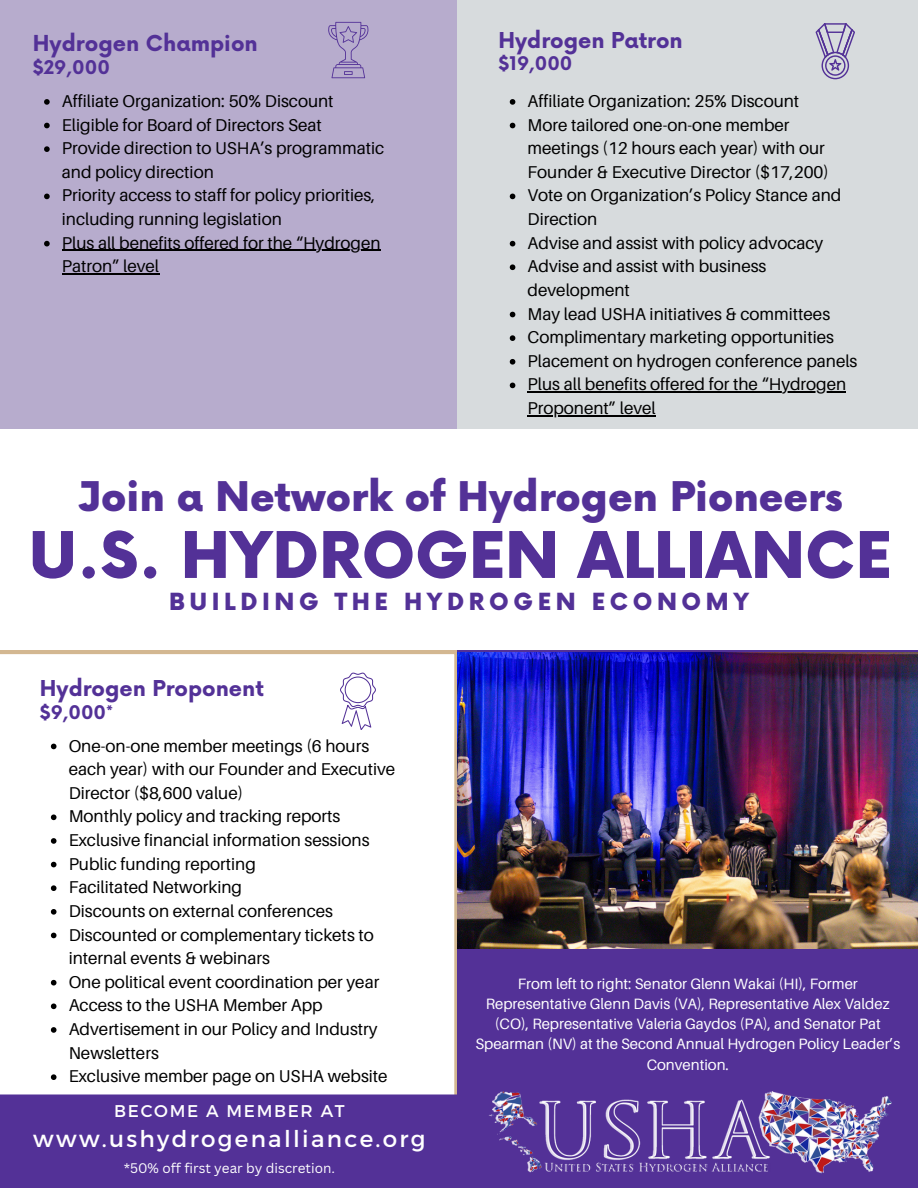
<style>
.page{position:relative;width:918px;height:1188px;background:#fff}
.page>*{position:absolute;margin:0;border:0;box-sizing:border-box;transform-origin:0 0}
.t1{font:900 62.55px "Now";color:#533197}
.t2{font:900 39.9px "Now";color:#533197}
.t3{font:900 22.95px "Now";letter-spacing:.2em;color:#533197}
.t4{font:22.95px "Montserrat";letter-spacing:.1em;color:#fff}
.t5{font:700 21.45px "Now";color:#533197}
.t6{font:700 21.3px "Now";color:#533197}
.t7{font:700 18.45px "Now";color:#533197}
.t8{font:700 18.3px "Now";color:#533197}
.t9{font:17.1px/23.7px "Aileron";color:#000}
.t10{font:16.95px "Montserrat";letter-spacing:.1em;color:#fff}
.t11{font:15px/20.2px "Aileron";color:#fff;text-align:center}
.t12{font:13.5px "Canva Sans";color:#fff}
</style>
<div class="page">
<svg style="left:0;top:651px;width:458px;height:443px"></svg>
<div style="left:458px;top:651px;width:460px;height:460px;background:#533197"></div>
<div style="left:0;top:1094px;width:918px;height:94px;background:#533197"></div>
<img style="left:489px;top:1091px;width:402px;height:83px">
<div style="left:0;top:0;width:459px;height:429px;background:#b7accd"></div>
<div style="left:458px;top:0;width:460px;height:429px;background:#d7dbdd"></div>
<svg style="left:328px;top:22px;width:41px;height:56px"></svg>
<svg style="left:816px;top:23px;width:39px;height:56px"></svg>
<svg style="left:340px;top:673px;width:36px;height:57px"></svg>
<img style="left:458px;top:653px;width:460px;height:296px">
<svg style="left:44px;top:99px;width:6px;height:6px"></svg>
<svg style="left:44px;top:123px;width:6px;height:5px"></svg>
<svg style="left:44px;top:146px;width:6px;height:6px"></svg>
<svg style="left:44px;top:194px;width:6px;height:5px"></svg>
<svg style="left:44px;top:241px;width:6px;height:5px"></svg>
<hr style="left:62px;top:250px;width:319px;height:1px;background:#000">
<hr style="left:62px;top:273px;width:97px;height:2px;background:#000">
<svg style="left:510px;top:99px;width:5px;height:6px"></svg>
<svg style="left:510px;top:123px;width:5px;height:5px"></svg>
<svg style="left:510px;top:194px;width:5px;height:5px"></svg>
<svg style="left:510px;top:241px;width:5px;height:5px"></svg>
<svg style="left:510px;top:264px;width:5px;height:6px"></svg>
<svg style="left:510px;top:312px;width:5px;height:5px"></svg>
<svg style="left:510px;top:335px;width:5px;height:6px"></svg>
<svg style="left:510px;top:359px;width:5px;height:6px"></svg>
<svg style="left:510px;top:383px;width:5px;height:5px"></svg>
<hr style="left:528px;top:392px;width:318px;height:1px;background:#000">
<hr style="left:528px;top:415px;width:128px;height:1px;background:#000">
<svg style="left:51px;top:744px;width:6px;height:5px"></svg>
<svg style="left:51px;top:815px;width:6px;height:5px"></svg>
<svg style="left:51px;top:838px;width:6px;height:6px"></svg>
<svg style="left:51px;top:862px;width:6px;height:5px"></svg>
<svg style="left:51px;top:885px;width:6px;height:6px"></svg>
<svg style="left:51px;top:909px;width:6px;height:6px"></svg>
<svg style="left:51px;top:933px;width:6px;height:5px"></svg>
<svg style="left:51px;top:980px;width:6px;height:6px"></svg>
<svg style="left:51px;top:1004px;width:6px;height:5px"></svg>
<svg style="left:51px;top:1027px;width:6px;height:6px"></svg>
<svg style="left:51px;top:1074px;width:6px;height:6px"></svg>
<h4 class="t5" style="left:33px;top:32px;width:227px">Hydrogen Champion</h4>
<h4 class="t7" style="left:33px;top:57px;width:79px">$29,000</h4>
<p class="t9" style="left:62px;top:89px;width:273px">Affiliate Organization: 50% Discount</p>
<h4 class="t9" style="left:62px;top:112px;width:262px">Eligible for Board of Directors Seat</h4>
<p class="t9" style="left:62px;top:136px;width:324px">Provide direction to USHA’s programmatic and policy direction</p>
<p class="t9" style="left:62px;top:183px;width:315px">Priority access to staff for policy priorities, including running legislation</p>
<p class="t9" style="left:62px;top:231px;width:320px">Plus all benefits offered for the “Hydrogen<br>Patron” level</p>
<p class="t6" style="left:499px;top:29px;width:186px">Hydrogen Patron</p>
<p class="t8" style="left:499px;top:54px;width:76px">$19,000</p>
<p class="t9" style="left:528px;top:89px;width:273px">Affiliate Organization: 25% Discount</p>
<p class="t9" style="left:528px;top:112px;width:303px">More tailored one-on-one member meetings (12 hours each year) with our<br>Founder &amp; Executive Director ($17,200)</p>
<p class="t9" style="left:528px;top:183px;width:315px">Vote on Organization’s Policy Stance and<br>Direction</p>
<p class="t9" style="left:528px;top:231px;width:297px">Advise and assist with policy advocacy</p>
<p class="t9" style="left:528px;top:254px;width:240px">Advise and assist with business development</p>
<p class="t9" style="left:528px;top:301px;width:304px">May lead USHA initiatives &amp; committees</p>
<h2 class="t9" style="left:528px;top:325px;width:308px">Complimentary marketing opportunities</h2>
<h1 class="t9" style="left:528px;top:349px;width:331px">Placement on hydrogen conference panels</h1>
<h3 class="t9" style="left:528px;top:372px;width:320px">Plus all benefits offered for the “Hydrogen</h3>
<h4 class="t9" style="left:528px;top:396px;width:130px">Proponent” level</h4>
<p class="t2" style="left:78px;top:475px;width:767px">Join a Network of Hydrogen Pioneers</p>
<p class="t1" style="left:29px;top:522px;width:864px">U.S. HYDROGEN ALLIANCE</p>
<p class="t3" style="left:169px;top:589px;width:581px">BUILDING THE HYDROGEN ECONOMY</p>
<p class="t6" style="left:40px;top:677px;width:226px">Hydrogen Proponent</p>
<p class="t8" style="left:40px;top:702px;width:75px">$9,000*</p>
<p class="t9" style="left:69px;top:733px;width:328px">One-on-one member meetings (6 hours each year) with our Founder and Executive<br>Director ($8,600 value)</p>
<p class="t9" style="left:69px;top:804px;width:273px">Monthly policy and tracking reports</p>
<p class="t9" style="left:69px;top:828px;width:302px">Exclusive financial information sessions</p>
<p class="t9" style="left:69px;top:851px;width:189px">Public funding reporting</p>
<p class="t9" style="left:69px;top:875px;width:175px">Facilitated Networking</p>
<p class="t9" style="left:69px;top:899px;width:266px">Discounts on external conferences</p>
<p class="t9" style="left:69px;top:922px;width:307px">Discounted or complementary tickets to internal events &amp; webinars</p>
<p class="t9" style="left:69px;top:970px;width:312px">One political event coordination per year</p>
<p class="t9" style="left:69px;top:993px;width:256px">Access to the USHA Member App</p>
<p class="t9" style="left:69px;top:1017px;width:310px">Advertisement in our Policy and Industry<br>Newsletters</p>
<p class="t9" style="left:69px;top:1064px;width:321px">Exclusive member page on USHA website</p>
<p class="t10" style="left:114px;top:1100px;width:232px">BECOME A MEMBER AT</p>
<p class="t4" style="left:33px;top:1124px;width:394px">www.ushydrogenalliance.org</p>
<p class="t12" style="left:124px;top:1159px;width:213px">*50% off first year by discretion.</p>
<p class="t11" style="left:475px;top:973px;width:426px">From left to right: Senator Glenn Wakai (HI), Former Representative Glenn Davis (VA), Representative Alex Valdez (CO), Representative Valeria Gaydos (PA), and Senator Pat Spearman (NV) at the Second Annual Hydrogen Policy Leader’s Convention.</p>
</div>
